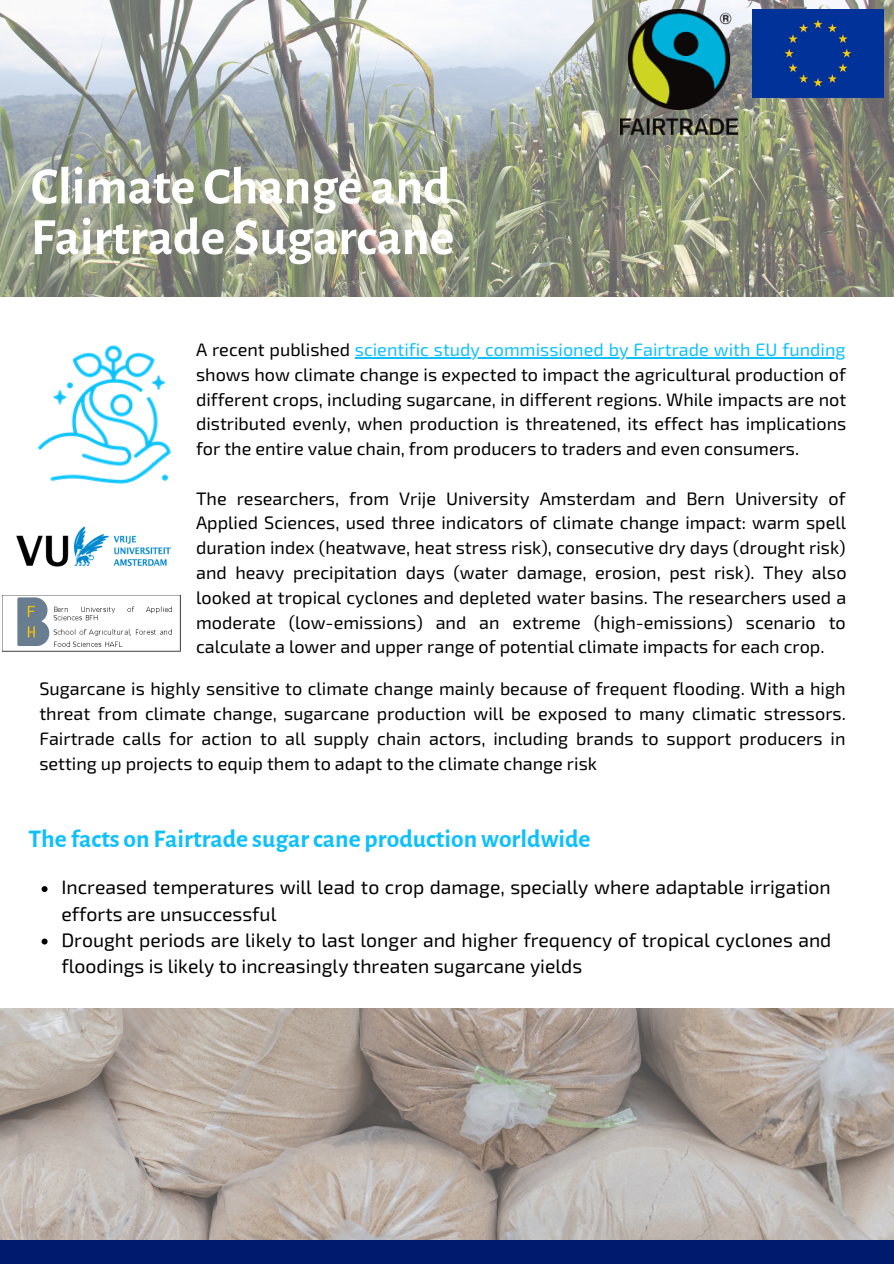
<style>
.page{position:relative;width:894px;height:1264px;background:#fff}
.page>*{position:absolute;margin:0;border:0;box-sizing:border-box;transform-origin:0 0}
.t1{font:700 52.35px/50.7px "Alegreya Sans";color:#fff}
.t2{font:700 25.5px "Alegreya Sans";color:#0fc0fc}
.t3{font:19.35px/26.2px "Exo 2";color:#000}
.t4{font:18px/24.8px "Exo 2";color:#000;text-align:justify}
.s1{color:#0fc0fc}
</style>
<div class="page">
<img style="left:0;top:1008px;width:893px;height:232px">
<div style="left:0;top:1240px;width:893px;height:23px;background:#001b6e"></div>
<img style="left:16px;top:526px;width:155px;height:41px">
<img style="left:2px;top:595px;width:179px;height:57px">
<img style="left:0;top:0;width:893px;height:296px">
<img style="left:620px;top:9px;width:118px;height:140px">
<div style="left:752px;top:9px;width:131px;height:88px;background:#013299"></div>
<img style="left:38px;top:345px;width:133px;height:139px">
<hr style="left:355px;top:357px;width:490px;height:1px;background:#0fc0fc">
<svg style="left:42px;top:886px;width:6px;height:6px"></svg>
<svg style="left:42px;top:938px;width:6px;height:6px"></svg>
<p class="t1" style="left:31px;top:162px;width:425px">Climate Change and<br>Fairtrade Sugarcane</p>
<p class="t4" style="left:196px;top:336px;width:651px">A recent published <span class="s1">scientific study commissioned by Fairtrade with EU funding </span>shows how climate change is expected to impact the agricultural production of different crops, including sugarcane, in different regions. While impacts are not distributed evenly, when production is threatened, its effect has implications for the entire value chain, from producers to traders and even consumers.</p>
<p class="t4" style="left:196px;top:485px;width:651px">The researchers, from Vrije University Amsterdam and Bern University of Applied Sciences, used three indicators of climate change impact: warm spell duration index (heatwave, heat stress risk), consecutive dry days (drought risk) and heavy precipitation days (water damage, erosion, pest risk). They also looked at tropical cyclones and depleted water basins. The researchers used a moderate (low-emissions) and an extreme (high-emissions) scenario to calculate a lower and upper range of potential climate impacts for each crop.</p>
<p class="t4" style="left:39px;top:675px;width:807px">Sugarcane is highly sensitive to climate change mainly because of frequent flooding. With a high threat from climate change, sugarcane production will be exposed to many climatic stressors.<br>Fairtrade calls for action to all supply chain actors, including brands to support producers in setting up projects to equip them to adapt to the climate change risk</p>
<p class="t2" style="left:28px;top:826px;width:563px">The facts on Fairtrade sugarcane productionworldwide</p>
<p class="t3" style="left:61px;top:873px;width:770px">Increased temperatures will lead to crop damage, specially where adaptable irrigation efforts are unsuccessful</p>
<p class="t3" style="left:61px;top:926px;width:771px">Drought periods are likely to last longer and higher frequency of tropical cyclones and floodings is likely to increasingly threaten sugarcane yields</p>
</div>
